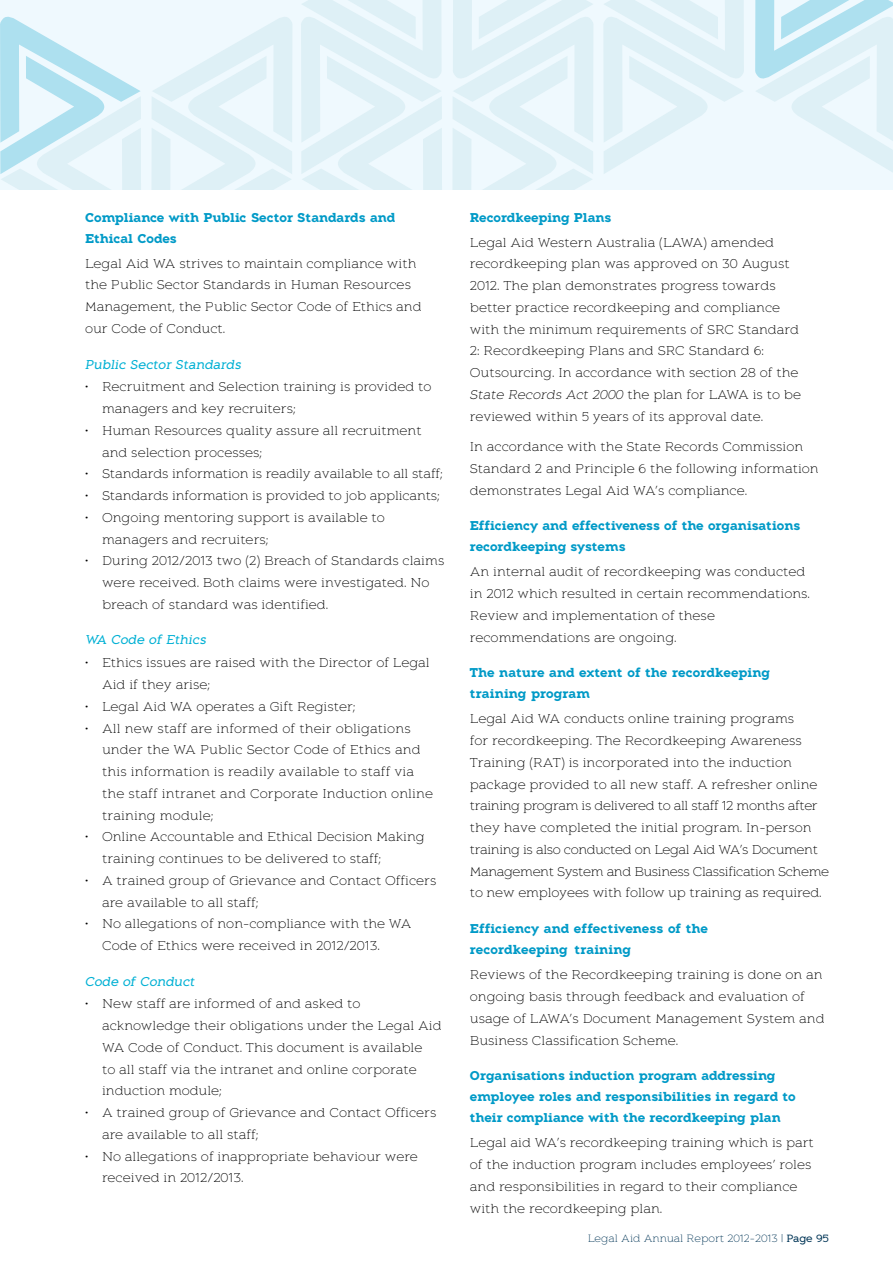
<style>
.page{position:relative;width:893px;height:1263px;background:#fff}
.page>*{position:absolute;margin:0;border:0;box-sizing:border-box;transform-origin:0 0}
.t1{font:300 12.75px/21.8px "Aeron";color:#000}
.t2{font:700 12.75px/21px "Aeron";color:#009ac7}
.t3{font:italic 12.75px "Aeron";color:#00b0d4}
.t4{font:300 10.5px "Aeron";color:#003556}
.s1{font-style:italic}
.s2{font-weight:400}
</style>
<div class="page">
<div style="left:0;top:0;width:893px;height:191px;background:#eff9fe"></div>
<svg style="left:0;top:16px;width:142px;height:175px"></svg>
<svg style="left:151px;top:17px;width:142px;height:174px"></svg>
<svg style="left:300px;top:0;width:143px;height:191px"></svg>
<svg style="left:451px;top:0;width:143px;height:191px"></svg>
<svg style="left:603px;top:0;width:141px;height:174px"></svg>
<svg style="left:755px;top:0;width:138px;height:172px"></svg>
<p class="t2" style="left:85px;top:207px;width:312px">Compliance with Public Sector Standards and<br>Ethical Codes</p>
<p class="t1" style="left:85px;top:253px;width:338px">Legal Aid WA strives to maintain compliance with the Public Sector Standards in Human Resources Management, the Public Sector Code of Ethics and our Code of Conduct.</p>
<p class="t3" style="left:85px;top:357px;width:158px">Public Sector Standards</p>
<p class="t1" style="left:102px;top:376px;width:331px;text-indent:-17px">• Recruitment and Selection training is provided to managers and key recruiters;</p>
<p class="t1" style="left:102px;top:420px;width:321px;text-indent:-17px">• Human Resources quality assure all recruitment and selection processes;</p>
<p class="t1" style="left:85px;top:463px;width:359px">• Standards information is readily available to all staff;</p>
<p class="t1" style="left:85px;top:485px;width:356px">• Standards information is provided to job applicants;</p>
<p class="t1" style="left:102px;top:507px;width:284px;text-indent:-17px">• Ongoing mentoring support is available to managers and recruiters;</p>
<p class="t1" style="left:102px;top:550px;width:344px;text-indent:-17px">• During 2012/2013 two (2) Breach of Standards claims were received. Both claims were investigated. No breach of standard was identified.</p>
<p class="t3" style="left:85px;top:633px;width:123px">WA Code of Ethics</p>
<p class="t1" style="left:102px;top:652px;width:329px;text-indent:-17px">• Ethics issues are raised with the Director of Legal<br>Aid if they arise;</p>
<p class="t1" style="left:85px;top:696px;width:272px">• Legal Aid WA operates a Gift Register;</p>
<p class="t1" style="left:102px;top:717px;width:333px;text-indent:-17px">• All new staff are informed of their obligations under the WA Public Sector Code of Ethics and this information is readily available to staff via the staff intranet and Corporate Induction online training module;</p>
<p class="t1" style="left:102px;top:826px;width:324px;text-indent:-17px">• Online Accountable and Ethical Decision Making training continues to be delivered to staff;</p>
<p class="t1" style="left:102px;top:870px;width:336px;text-indent:-17px">• A trained group of Grievance and Contact Officers are available to all staff;</p>
<p class="t1" style="left:102px;top:913px;width:311px;text-indent:-17px">• No allegations of non-compliance with the WA<br>Code of Ethics were received in 2012/2013.</p>
<p class="t3" style="left:85px;top:974px;width:111px">Code of Conduct</p>
<p class="t1" style="left:102px;top:993px;width:341px;text-indent:-17px">• New staff are informed of and asked to acknowledge their obligations under the Legal Aid WA Code of Conduct. This document is available<br>to all staff via the intranet and online corporate induction module;</p>
<p class="t1" style="left:102px;top:1102px;width:336px;text-indent:-17px">• A trained group of Grievance and Contact Officers are available to all staff;</p>
<p class="t1" style="left:102px;top:1146px;width:317px;text-indent:-17px">• No allegations of inappropriate behaviour were received in 2012/2013.</p>
<p class="t2" style="left:470px;top:207px;width:143px">Recordkeeping Plans</p>
<p class="t1" style="left:470px;top:232px;width:333px">Legal Aid Western Australia (LAWA) amended recordkeeping plan was approved on 30 August 2012. The plan demonstrates progress towards better practice recordkeeping and compliance with the minimum requirements of SRC Standard 2: Recordkeeping Plans and SRC Standard 6:<br>Outsourcing. In accordance with section 28 of the <span class="s1">State Records Act 2000</span> the plan for LAWA is to be reviewed within 5 years of its approval date.</p>
<p class="t1" style="left:470px;top:436px;width:350px">In accordance with the State Records Commission<br>Standard 2 and Principle 6 the following information demonstrates Legal Aid WA’s compliance.</p>
<p class="t2" style="left:470px;top:515px;width:332px">Efficiency and effectiveness of the organisations recordkeeping systems</p>
<p class="t1" style="left:470px;top:561px;width:342px">An internal audit of recordkeeping was conducted in 2012 which resulted in certain recommendations.<br>Review and implementation of these recommendations are ongoing.</p>
<p class="t2" style="left:470px;top:662px;width:302px">The nature and extent of the recordkeeping training program</p>
<p class="t1" style="left:470px;top:708px;width:361px">Legal Aid WA conducts online training programs<br>for recordkeeping. The Recordkeeping Awareness Training (RAT) is incorporated into the induction package provided to all new staff. A refresher online training program is delivered to all staff 12 months after they have completed the initial program. In-person training is also conducted on Legal Aid WA’s Document Management System and Business Classification Scheme to new employees with follow up training as required.</p>
<p class="t2" style="left:470px;top:918px;width:240px">Efficiency and effectiveness of the recordkeeping training</p>
<p class="t1" style="left:470px;top:964px;width:356px">Reviews of the Recordkeeping training is done on an ongoing basis through feedback and evaluation of usage of LAWA’s Document Management System and Business Classification Scheme.</p>
<p class="t2" style="left:470px;top:1065px;width:327px">Organisations induction program addressing employee roles and responsibilities in regard to their compliance with the recordkeeping plan</p>
<p class="t1" style="left:470px;top:1132px;width:346px">Legal aid WA’s recordkeeping training which is part of the induction program includes employees’ roles and responsibilities in regard to their compliance with the recordkeeping plan.</p>
<p class="t4" style="left:588px;top:1232px;width:243px">Legal Aid Annual Report 2012-2013 | <span class="s2">Page 95</span></p>
</div>
